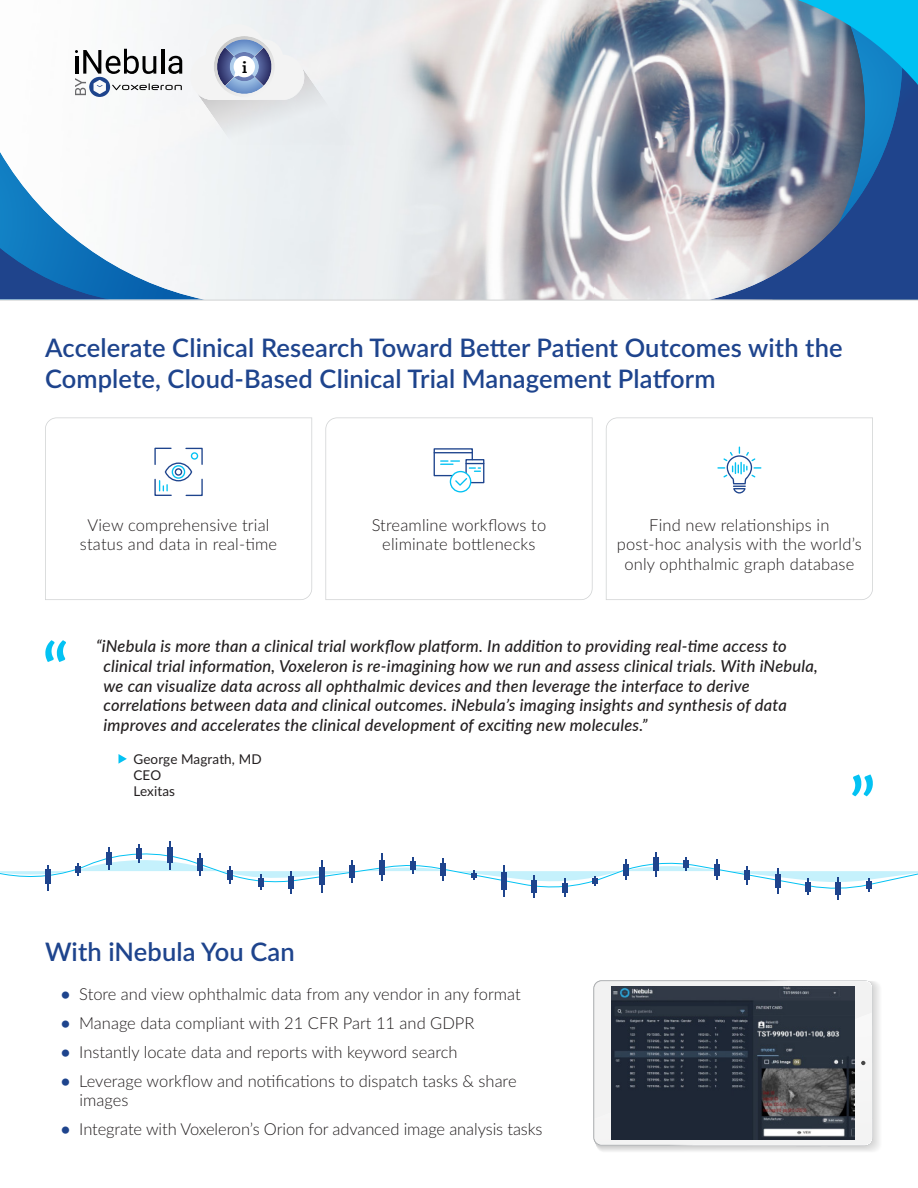
<style>
.page{position:relative;width:918px;height:1188px;background:#fff}
.page>*{position:absolute;margin:0;border:0;box-sizing:border-box;transform-origin:0 0}
.t1{font:600 72px "Lato";color:#03c2f3}
.t2{font:600 25.5px/30.6px "Lato";letter-spacing:.005em;color:#1e448d}
.t3{font:300 16.5px/19.8px "Lato";color:#231f20;text-align:center}
.t4{font:italic 500 16.5px/19.8px "Lato";letter-spacing:.015em;color:#231f20}
.t5{font:700 16.05px "Adorn S Slab Serif";color:#000}
.t6{font:13.5px/16.2px "Lato";letter-spacing:.01em;color:#231f20}
.s1{font-weight:700;color:#1e448d}
</style>
<div class="page">
<img style="left:124px;top:0;width:471px;height:300px">
<img style="left:595px;top:0;width:114px;height:300px">
<svg style="left:709px;top:0;width:41px;height:300px;background:#a4acb9"></svg>
<svg style="left:750px;top:0;width:168px;height:300px;background:#537aa1"></svg>
<svg style="left:0;top:152px;width:205px;height:148px"></svg>
<hr style="left:0;top:300px;width:918px;height:1px;background:#d0d2d3">
<svg style="left:75px;top:49px;width:107px;height:48px"></svg>
<svg style="left:190px;top:24px;width:167px;height:122px"></svg>
<svg style="left:45px;top:417px;width:267px;height:183px"></svg>
<svg style="left:325px;top:417px;width:268px;height:183px"></svg>
<svg style="left:606px;top:417px;width:267px;height:183px"></svg>
<svg style="left:185px;top:447px;width:18px;height:19px"></svg>
<svg style="left:154px;top:447px;width:18px;height:19px"></svg>
<svg style="left:185px;top:478px;width:18px;height:19px"></svg>
<div style="left:191px;top:452px;width:7px;height:8px;border:1px solid #03c2f3;border-radius:50%"></div>
<svg style="left:154px;top:478px;width:19px;height:19px"></svg>
<div style="left:165px;top:463px;width:27px;height:18px;border:1px solid #1e448d;border-radius:50%"></div>
<div style="left:172px;top:465px;width:13px;height:14px;border:1px solid #03c2f3;border-radius:50%"></div>
<div style="left:175px;top:468px;width:7px;height:8px;border:1px solid #1e448d;border-radius:50%"></div>
<div style="left:450px;top:471px;width:21px;height:21px;border:1px solid #03c2f3;border-radius:10px"></div>
<svg style="left:433px;top:448px;width:52px;height:39px"></svg>
<svg style="left:718px;top:447px;width:43px;height:47px"></svg>
<svg style="left:119px;top:754px;width:8px;height:10px"></svg>
<svg style="left:593px;top:980px;width:280px;height:166px;fill:#f2f2f2"></svg>
<svg style="left:594px;top:1012px;width:278px;height:135px"></svg>
<img style="left:611px;top:987px;width:244px;height:152px">
<svg style="left:0;top:841px;width:918px;height:59px"></svg>
<div style="left:45px;top:869px;width:6px;height:15px;background:#1e448d"></div>
<hr style="left:47px;top:865px;width:2px;height:26px;background:#1e448d">
<p class="t5" style="left:241px;top:58px;width:7px">i</p>
<h2 class="t2" style="left:45px;top:331px;width:799px">Accelerate Clinical Research Toward Be琀琀er Pa琀椀ent Outcomes with the<br>Complete, Cloud-Based Clinical Trial Management Pla琀昀orm</h2>
<p class="t3" style="left:80px;top:516px;width:199px">View comprehensive trial status and data in real-琀椀me</p>
<p class="t3" style="left:372px;top:514px;width:176px">Streamline workflows to eliminate bo琀琀lenecks</p>
<p class="t3" style="left:617px;top:514px;width:246px">Find new rela琀椀onships in post-hoc analysis with the worldís only ophthalmic graph database</p>
<h1 class="t1" style="left:42px;top:640px;width:29px">ì</h1>
<p class="t4" style="left:104px;top:635px;width:716px;text-indent:-8px">“iNebula is more than a clinical trial workflow pla琀昀orm. In addi琀椀on to providing real-琀椀me access to clinical trial informa琀椀on, Voxeleron is re-imagining how we run and assess clinical trials. With iNebula, we can visualize data across all ophthalmic devices and then leverage the interface to derive<br>correla琀椀ons between data and clinical outcomes. iNebula’s imaging insights and synthesis of data improves and accelerates the clinical development of exci琀椀ng new molecules.”</p>
<p class="t6" style="left:133px;top:752px;width:130px">George Magrath, MD<br>CEO<br>Lexitas</p>
<h1 class="t1" style="left:849px;top:774px;width:29px">î</h1>
<h2 class="t2" style="left:45px;top:935px;width:251px">With iNebula You Can</h2>
<p class="t3" style="left:61px;top:981px;width:462px;line-height:28.8px;text-align:left"><span class="s1">ï</span> Store and view ophthalmic data from any vendor in any format <span class="s1">ï</span> Manage data compliant with 21 CFR Part 11 and GDPR<br><span class="s1">ï</span> Instantly locate data and reports with keyword search<br><span class="s1">ï</span> Leverage workflow and no琀椀fica琀椀ons to dispatch tasks &amp; share</p>
<p class="t3" style="left:61px;top:1088px;width:483px;line-height:28.8px;text-align:left;text-indent:19px">images<br><span class="s1">ï</span> Integrate with Voxeleronís Orion for advanced image analysis tasks</p>
</div>
